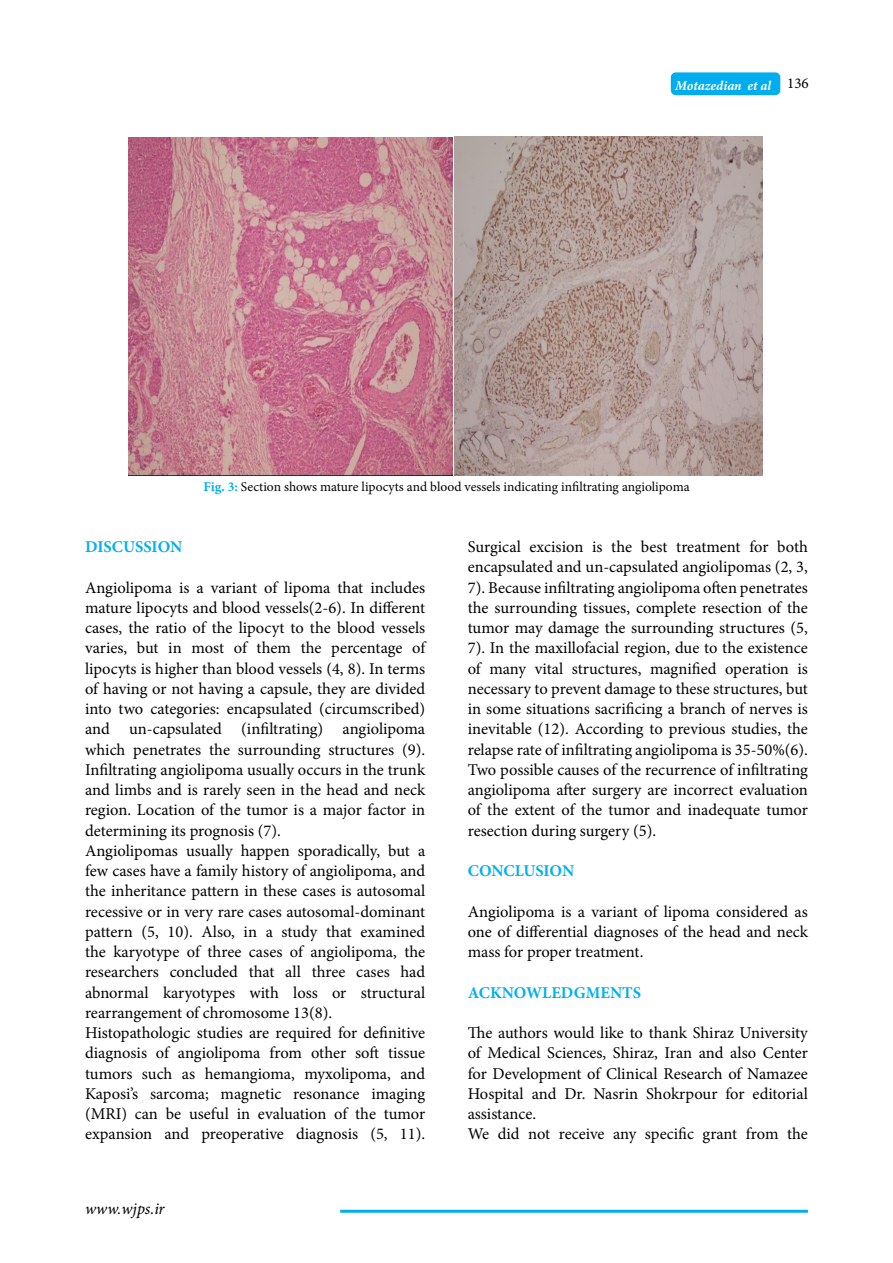
<style>
.page{position:relative;width:893px;height:1263px;background:#fff}
.page>*{position:absolute;margin:0;border:0;box-sizing:border-box;transform-origin:0 0}
.t1{font:16.5px/20.2px "Minion Pro";color:#000}
.t2{font:700 16.5px "Minion Pro";color:#00b0f0}
.t3{font:italic 16.5px "Minion Pro";letter-spacing:.005em;color:#000}
.t4{font:13.5px "Minion Pro";color:#000}
.t5{font:italic 700 13.5px "Minion Pro";letter-spacing:-.005em;color:#fff}
.s1{font-weight:400;font-style:normal;font-size:15px;color:#000}
.s2{font-weight:700;color:#00b0f0}
</style>
<div class="page">
<div style="left:671px;top:73px;width:108px;height:21px;background:#00aeef;border-radius:4px"></div>
<div style="left:671px;top:72px;width:109px;height:23px;border:2px solid #00aeef;border-radius:4px"></div>
<hr style="left:340px;top:1210px;width:468px;height:3px;background:#00aeef">
<img style="left:128px;top:137px;width:324px;height:338px">
<img style="left:455px;top:136px;width:307px;height:339px">
<p class="t5" style="left:675px;top:76px;width:135px">Motazedian et al <span class="s1">136</span></p>
<p class="t4" style="left:203px;top:478px;width:488px"><span class="s2">Fig. 3:</span> Section shows mature lipocyts and blood vessels indicating infiltrating angiolipoma</p>
<p class="t2" style="left:85px;top:535px;width:99px">DISCUSSION</p>
<p class="t1" style="left:85px;top:577px;width:342px">Angiolipoma is a variant of lipoma that includes mature lipocyts and blood vessels(2-6). In different cases, the ratio of the lipocyt to the blood vessels varies, but in most of them the percentage of lipocyts is higher than blood vessels (4, 8). In terms of having or not having a capsule, they are divided into two categories: encapsulated (circumscribed) and un-capsulated (infiltrating) angiolipoma which penetrates the surrounding structures (9).<br>Infiltrating angiolipoma usually occurs in the trunk and limbs and is rarely seen in the head and neck region. Location of the tumor is a major factor in determining its prognosis (7).<br>Angiolipomas usually happen sporadically, but a few cases have a family history of angiolipoma, and the inheritance pattern in these cases is autosomal recessive or in very rare cases autosomal-dominant pattern (5, 10). Also, in a study that examined the karyotype of three cases of angiolipoma, the researchers concluded that all three cases had abnormal karyotypes with loss or structural rearrangement of chromosome 13(8).<br>Histopathologic studies are required for definitive diagnosis of angiolipoma from other soft tissue tumors such as hemangioma, myxolipoma, and Kaposi’s sarcoma; magnetic resonance imaging (MRI) can be useful in evaluation of the tumor expansion and preoperative diagnosis (5, 11).</p>
<p class="t3" style="left:85px;top:1198px;width:81px">www.wjps.ir</p>
<p class="t1" style="left:468px;top:537px;width:342px;text-align:justify">Surgical excision is the best treatment for both encapsulated and un-capsulated angiolipomas (2, 3, 7). Because infiltrating angiolipoma often penetrates the surrounding tissues, complete resection of the tumor may damage the surrounding structures (5, 7). In the maxillofacial region, due to the existence of many vital structures, magnified operation is necessary to prevent damage to these structures, but in some situations sacrificing a branch of nerves is inevitable (12). According to previous studies, the relapse rate of infiltrating angiolipoma is 35-50%(6).<br>Two possible causes of the recurrence of infiltrating angiolipoma after surgery are incorrect evaluation of the extent of the tumor and inadequate tumor resection during surgery (5).</p>
<p class="t2" style="left:468px;top:859px;width:108px">CONCLUSION</p>
<p class="t1" style="left:468px;top:901px;width:342px;text-align:justify">Angiolipoma is a variant of lipoma considered as one of differential diagnoses of the head and neck mass for proper treatment.</p>
<p class="t2" style="left:468px;top:981px;width:175px">ACKNOWLEDGMENTS</p>
<p class="t1" style="left:468px;top:1023px;width:342px">The authors would like to thank Shiraz University of Medical Sciences, Shiraz, Iran and also Center for Development of Clinical Research of Namazee Hospital and Dr. Nasrin Shokrpour for editorial assistance.<br>We did not receive any specific grant from the</p>
</div>
